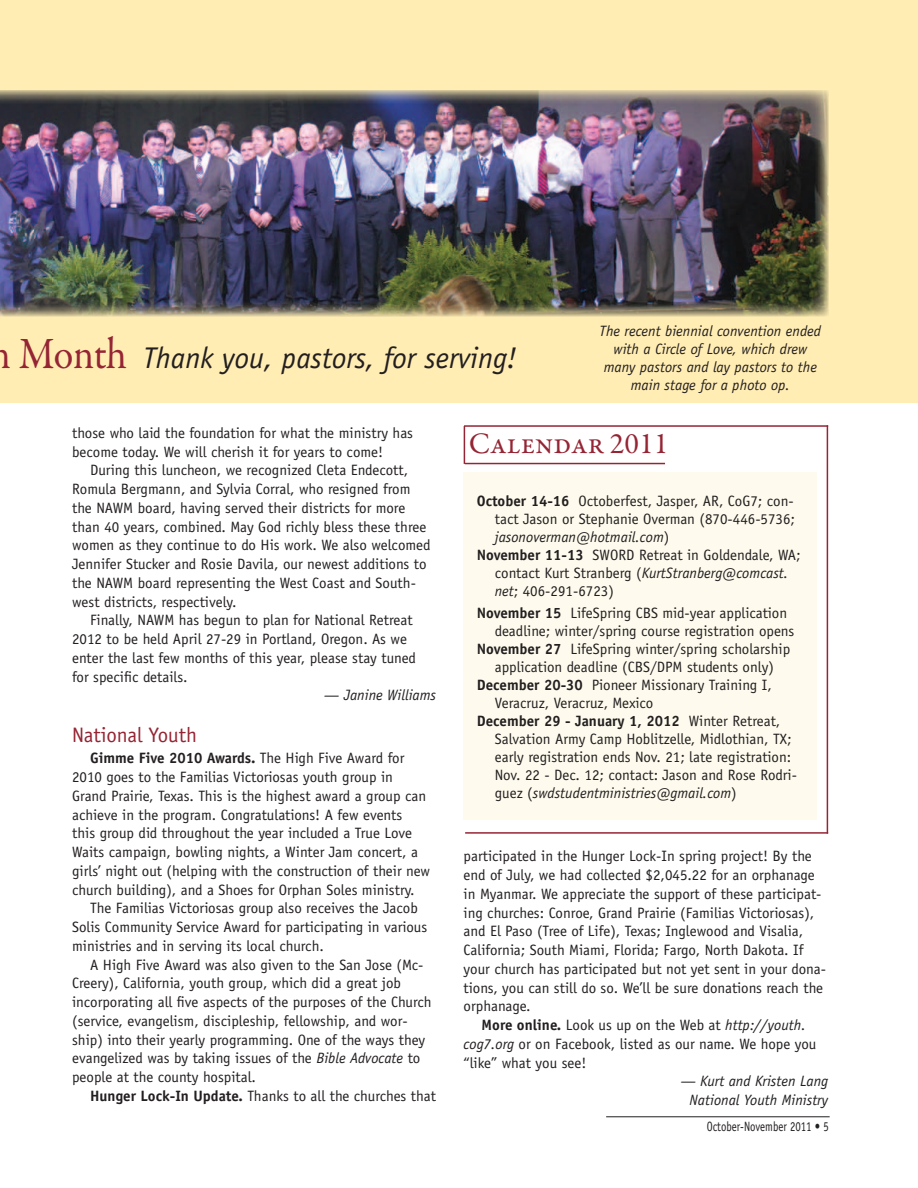
<style>
.page{position:relative;width:918px;height:1188px;background:#fff}
.page>*{position:absolute;margin:0;border:0;box-sizing:border-box;transform-origin:0 0}
.t1{font:italic 30px "Officina Sans";color:#231f20}
.t2{font:30px "Garamond Premr Pro";color:#952534}
.News_Title{font:21px "Officina Sans";color:#952534}
.News{font:15px/18.8px "Officina Sans";color:#231f20}
.Calendar_Events{font:15px/18px "Officina Sans";color:#231f20}
.News-2{font:italic 15px/18px "Officina Sans";color:#231f20;text-align:center}
.t3{font:13.5px "Officina Sans";color:#231f20;scale:.8 1}
.s1{font-family:"Garamond Premr Pro";font-style:normal;font-size:45px;color:#952534}
.s2{font-weight:700}
.s3{font-style:italic}
</style>
<div class="page">
<hr style="left:606px;top:1116px;width:224px;height:1px;background:#231f20">
<div style="left:0;top:0;width:918px;height:403px;background:#ffedb4"></div>
<div style="left:463px;top:473px;width:354px;height:347px;background:#fefbee"></div>
<hr style="left:464px;top:425px;width:364px;height:2px;background:#952534">
<hr style="left:465px;top:463px;width:200px;height:1px;background:#952534">
<hr style="left:464px;top:426px;width:1px;height:38px;background:#952534">
<hr style="left:827px;top:425px;width:1px;height:409px;background:#952534">
<img style="left:0;top:90px;width:828px;height:227px">
<hr style="left:465px;top:832px;width:363px;height:2px;background:#952534">
<h1 class="t1" style="left:-10px;top:341px;width:529px"><span class="s1">n Month</span> Thank you, pastors, for serving!</h1>
<p class="News-2" style="left:600px;top:322px;width:223px">The recent biennial convention ended with a Circle of Love, which drew many pastors and lay pastors to the main stage for a photo op.</p>
<p class="News" style="left:72px;top:424px;width:342px">those who laid the foundation for what the ministry has become today. We will cherish it for years to come!</p>
<p class="News" style="left:72px;top:461px;width:360px;text-indent:18px">During this luncheon, we recognized Cleta Endecott, Romula Bergmann, and Sylvia Corral, who resigned from the NAWM board, having served their districts for more than 40 years, combined. May God richly bless these three women as they continue to do His work. We also welcomed Jennifer Stucker and Rosie Davila, our newest additions to the NAWM board representing the West Coast and South&shy;west districts, respectively.</p>
<p class="News" style="left:72px;top:611px;width:345px;text-indent:18px">Finally, NAWM has begun to plan for National Retreat 2012 to be held April 27-29 in Portland, Oregon. As we enter the last few months of this year, please stay tuned for specific details.</p>
<p class="News-2" style="left:324px;top:686px;width:113px">— Janine Williams</p>
<p class="News_Title" style="left:72px;top:722px;width:126px">National Youth</p>
<p class="News" style="left:72px;top:749px;width:359px;text-indent:18px"><span class="s2">Gimme Five 2010 Awards.</span> The High Five Award for 2010 goes to the Familias Victoriosas youth group in Grand Prairie, Texas. This is the highest award a group can achieve in the program. Congratulations! A few events<br>this group did throughout the year included a True Love Waits campaign, bowling nights, a Winter Jam concert, a girls’ night out (helping with the construction of their new church building), and a Shoes for Orphan Soles ministry.</p>
<p class="News" style="left:72px;top:899px;width:357px;text-indent:18px">The Familias Victoriosas group also receives the Jacob<br>Solis Community Service Award for participating in various ministries and in serving its local church.</p>
<p class="News" style="left:72px;top:955px;width:361px;text-indent:18px">A High Five Award was also given to the San Jose (Mc-Creery), California, youth group, which did a great job incorporating all five aspects of the purposes of the Church (service, evangelism, discipleship, fellowship, and wor&shy;ship) into their yearly programming. One of the ways they evangelized was by taking issues of the <span class="s3">Bible Advocate</span> to people at the county hospital.</p>
<p class="News" style="left:90px;top:1087px;width:348px"><span class="s2">Hunger Lock-In Update.</span> Thanks to all the churches that</p>
<p class="t2" style="left:469px;top:425px;width:201px">Calendar 2011</p>
<p class="Calendar_Events" style="left:495px;top:492px;width:302px;text-align:justify;text-indent:-18px"><span class="s2">October 14-16</span> Octoberfest, Jasper, AR, CoG7; con&shy;tact Jason or Stephanie Overman (870-446-5736; <span class="s3">jasonoverman@hotmail.com</span>)</p>
<p class="Calendar_Events" style="left:495px;top:546px;width:307px;text-indent:-18px"><span class="s2">November 11-13</span> SWORD Retreat in Goldendale, WA; contact Kurt Stranberg (<span class="s3">KurtStranberg@comcast. net</span>; 406-291-6723)</p>
<p class="Calendar_Events" style="left:495px;top:604px;width:301px;text-indent:-18px"><span class="s2">November 15</span> LifeSpring CBS mid-year application deadline; winter/spring course registration opens</p>
<p class="Calendar_Events" style="left:477px;top:640px;width:315px;text-align:center"><span class="s2">November 27</span> LifeSpring winter/spring scholarship application deadline (CBS/DPM students only)</p>
<p class="Calendar_Events" style="left:495px;top:676px;width:279px;text-indent:-18px"><span class="s2">December 20-30</span> Pioneer Missionary Training I,<br>Veracruz, Veracruz, Mexico</p>
<p class="Calendar_Events" style="left:495px;top:712px;width:304px;text-indent:-18px"><span class="s2">December 29 - January 1, 2012</span> Winter Retreat, Salvation Army Camp Hoblitzelle, Midlothian, TX; early registration ends Nov. 21; late registration:<br>Nov. 22 - Dec. 12; contact: Jason and Rose Rodri&shy;guez (<span class="s3">swdstudentministries@gmail.com</span>)</p>
<p class="News" style="left:464px;top:847px;width:364px">participated in the Hunger Lock-In spring project! By the end of July, we had collected $2,045.22 for an orphanage in Myanmar. We appreciate the support of these participat&shy;ing churches: Conroe, Grand Prairie (Familias Victoriosas), and El Paso (Tree of Life), Texas; Inglewood and Visalia, California; South Miami, Florida; Fargo, North Dakota. If your church has participated but not yet sent in your dona&shy;tions, you can still do so. We’ll be sure donations reach the orphanage.</p>
<p class="News" style="left:464px;top:1016px;width:354px;text-indent:18px"><span class="s2">More online.</span> Look us up on the Web at <span class="s3">http://youth. cog7.org</span> or on Facebook, listed as our name. We hope you “like” what you see!</p>
<p class="News-2" style="left:681px;top:1072px;width:149px">— Kurt and Kristen Lang</p>
<p class="News-2" style="left:690px;top:1091px;width:140px">National Youth Ministry</p>
<p class="t3" style="left:707px;top:1119px;width:154px">October-November 2011 • 5</p>
</div>
